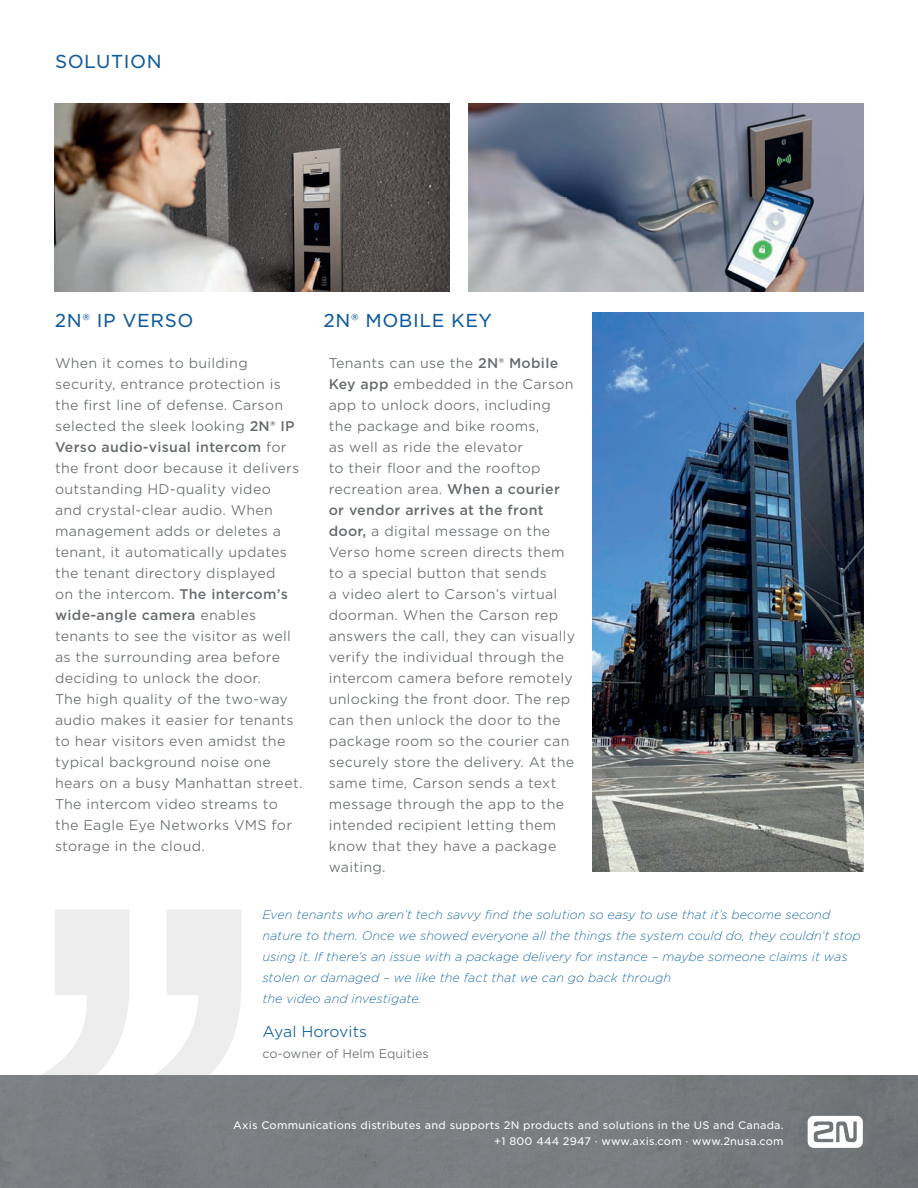
<style>
.page{position:relative;width:918px;height:1188px;background:#fff}
.page>*{position:absolute;margin:0;border:0;box-sizing:border-box;transform-origin:0 0}
.t1{font:18px "Gotham S Sm";letter-spacing:.03em;color:#105b9c}
.t2{font:300 15px "Gotham S Sm";color:#105f9e}
.t3{font:300 13.5px/21px "Gotham S Sm";letter-spacing:.02em;color:#64696b}
.t4{font:italic 200 12px/21px "Gotham S Sm";color:#015a9d}
.t5{font:300 12px "Gotham S Sm";color:#64696b}
.t6{font:10.5px/16.5px "Gotham S Sm";letter-spacing:.02em;color:#fff;text-align:right}
.s1{font-weight:500}
</style>
<div class="page">
<svg style="left:40px;top:909px;width:201px;height:167px"></svg>
<img style="left:55px;top:103px;width:395px;height:189px">
<img style="left:0;top:1076px;width:918px;height:112px">
<svg style="left:808px;top:1116px;width:55px;height:32px"></svg>
<img style="left:593px;top:313px;width:271px;height:559px">
<img style="left:468px;top:103px;width:396px;height:189px">
<h1 class="t1" style="left:55px;top:50px;width:108px">SOLUTION</h1>
<h1 class="t1" style="left:55px;top:308px;width:140px">2N® IP VERSO</h1>
<h1 class="t1" style="left:324px;top:308px;width:170px">2N® MOBILE KEY</h1>
<p class="t3" style="left:55px;top:352px;width:249px">When it comes to building security, entrance protection is the first line of defense. Carson selected the sleek looking <span class="s1">2N® IP<br>Verso audio-visual intercom</span> for the front door because it delivers outstanding HD-quality video<br>and crystal-clear audio. When management adds or deletes a tenant, it automatically updates the tenant directory displayed<br>on the intercom. <span class="s1">The intercom’s wide-angle camera</span> enables tenants to see the visitor as well as the surrounding area before deciding to unlock the door.<br>The high quality of the two-way audio makes it easier for tenants to hear visitors even amidst the typical background noise one hears on a busy Manhattan street.<br>The intercom video streams to the Eagle Eye Networks VMS for storage in the cloud.</p>
<p class="t3" style="left:329px;top:352px;width:248px">Tenants can use the <span class="s1">2N® Mobile<br>Key app</span> embedded in the Carson app to unlock doors, including the package and bike rooms,<br>as well as ride the elevator<br>to their floor and the rooftop recreation area. <span class="s1">When a courier or vendor arrives at the front door,</span> a digital message on the<br>Verso home screen directs them to a special button that sends<br>a video alert to Carson’s virtual doorman. When the Carson rep answers the call, they can visually verify the individual through the intercom camera before remotely unlocking the front door. The rep can then unlock the door to the package room so the courier can securely store the delivery. At the same time, Carson sends a text message through the app to the intended recipient letting them know that they have a package waiting.</p>
<p class="t4" style="left:262px;top:904px;width:600px">Even tenants who aren’t tech savvy find the solution so easy to use that it’s become second nature to them. Once we showed everyone all the things the system could do, they couldn’t stop using it. If there’s an issue with a package delivery for instance – maybe someone claims it was stolen or damaged – we like the fact that we can go back through<br>the video and investigate.</p>
<p class="t2" style="left:262px;top:1021px;width:106px">Ayal Horovits</p>
<p class="t5" style="left:262px;top:1045px;width:168px">co-owner of Helm Equities</p>
<p class="t6" style="left:233px;top:1116px;width:552px">Axis Communications distributes and supports 2N products and solutions in the US and Canada. +1 800 444 2947 · www.axis.com · www.2nusa.com</p>
</div>
